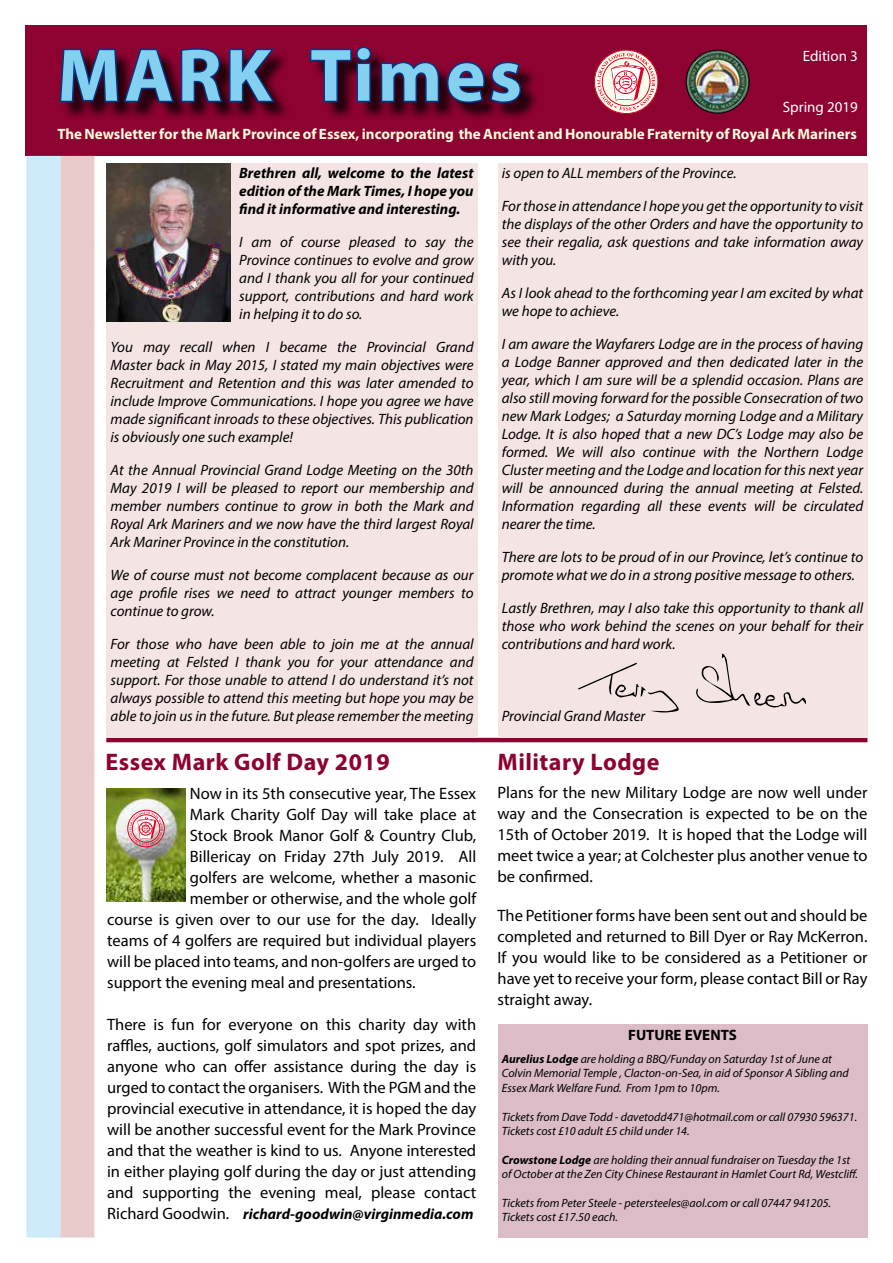
<style>
.page{position:relative;width:893px;height:1263px;background:#fff}
.page>*{position:absolute;margin:0;border:0;box-sizing:border-box;transform-origin:0 0}
.t1{font:700 75px "Myriad Pro";letter-spacing:.05em;color:#84d0f0}
.t2{font:700 24px "Myriad Pro";letter-spacing:.02em;color:#8d0231}
.t3{font:16.5px/21px "Myriad Pro";color:#000;text-align:justify}
.t4{font:italic 15px/18px "Myriad Pro";color:#000;text-align:justify}
.t5{font:italic 700 15px/18px "Myriad Pro";color:#000;text-align:justify}
.t6{font:700 15px "Myriad Pro";color:#fffbdb}
.t7{font:15px "Myriad Pro";color:#fff}
.t8{font:700 15px "Myriad Pro";color:#000}
.t9{font:italic 12px/14.4px "Myriad Pro";color:#000}
.s1{font-weight:400;font-style:normal;font-size:16.5px}
.s2{font-weight:700}
</style>
<div class="page">
<div style="left:26px;top:26px;width:841px;height:130px;background:#8d0231"></div>
<div style="left:26px;top:156px;width:34px;height:1081px;background:#ceebf9"></div>
<div style="left:60px;top:156px;width:34px;height:1081px;background:#e8cbca"></div>
<div style="left:594px;top:50px;width:64px;height:64px;border:2px solid #fffdef;border-radius:50%"></div>
<div style="left:594px;top:50px;width:64px;height:64px;border:1px solid #db001b;border-radius:50%"></div>
<svg style="left:597px;top:53px;width:58px;height:58px;background:#eaa8ac"></svg>
<img style="left:686px;top:50px;width:63px;height:63px;border-radius:31px">
<div style="left:686px;top:50px;width:63px;height:63px;border:1px solid #000;border-radius:50%"></div>
<div style="left:63px;top:50px;width:476px;height:71px;background:#000;opacity:.75"></div>
<svg style="left:59px;top:48px;width:218px;height:56px"></svg>
<svg style="left:308px;top:46px;width:65px;height:58px"></svg>
<svg style="left:379px;top:60px;width:144px;height:44px"></svg>
<hr style="left:106px;top:738px;width:761px;height:4px;background:#8d0231">
<div style="left:106px;top:163px;width:372px;height:575px;background:#f4e5e4"></div>
<div style="left:497px;top:163px;width:370px;height:575px;background:#f4e5e4"></div>
<img style="left:106px;top:164px;width:125px;height:158px">
<img style="left:107px;top:789px;width:79px;height:112px">
<div style="left:128px;top:810px;width:36px;height:37px;border:1px solid #db001b;border-radius:50%"></div>
<svg style="left:129px;top:812px;width:34px;height:33px"></svg>
<svg style="left:696px;top:654px;width:109px;height:54px"></svg>
<svg style="left:578px;top:663px;width:101px;height:50px"></svg>
<div style="left:497px;top:1024px;width:370px;height:213px;background:#dcbdc7"></div>
<h1 class="t1" style="left:57px;top:27px;width:466px">MARK Times</h1>
<p class="t7" style="left:803px;top:46px;width:57px">Edition 3</p>
<p class="t7" style="left:783px;top:97px;width:77px">Spring 2019</p>
<p class="t6" style="left:57px;top:124px;width:801px">The Newsletter for the Mark Province of Essex, incorporating the Ancient and Honourable Fraternity of Royal Ark Mariners</p>
<p class="t5" style="left:239px;top:164px;width:236px">Brethren all, welcome to the latest edition of the Mark Times, I hope you find it informative and interesting.</p>
<p class="t4" style="left:239px;top:233px;width:236px">I am of course pleased to say the Province continues to evolve and grow and I thank you all for your continued support, contributions and hard work in helping it to do so.</p>
<p class="t4" style="left:111px;top:338px;width:365px">You may recall when I became the Provincial Grand Master back in May 2015, I stated my main objectives were Recruitment and Retention and this was later amended to include Improve Communications. I hope you agree we have made significant inroads to these objectives. This publication is obviously one such example!</p>
<p class="t4" style="left:111px;top:461px;width:365px">At the Annual Provincial Grand Lodge Meeting on the 30th May 2019 I will be pleased to report our membership and member numbers continue to grow in both the Mark and Royal Ark Mariners and we now have the third largest Royal Ark Mariner Province in the constitution.</p>
<p class="t4" style="left:111px;top:566px;width:365px">We of course must not become complacent because as our age profile rises we need to attract younger members to continue to grow.</p>
<p class="t4" style="left:111px;top:635px;width:365px">For those who have been able to join me at the annual meeting at Felsted I thank you for your attendance and support. For those unable to attend I do understand it’s not always possible to attend this meeting but hope you may be able to join us in the future. But please remember the meeting</p>
<h2 class="t2" style="left:105px;top:746px;width:286px">Essex Mark Golf Day 2019</h2>
<p class="t3" style="left:190px;top:783px;width:288px">Now in its 5th consecutive year, The Essex</p>
<p class="t3" style="left:190px;top:804px;width:288px">Mark Charity Golf Day will take place at</p>
<p class="t3" style="left:190px;top:825px;width:288px">Stock Brook Manor Golf &amp; Country Club,</p>
<p class="t3" style="left:190px;top:846px;width:288px">Billericay on Friday 27th July 2019. All</p>
<p class="t3" style="left:190px;top:867px;width:288px">golfers are welcome, whether a masonic</p>
<p class="t3" style="left:190px;top:888px;width:288px">member or otherwise, and the whole golf</p>
<p class="t3" style="left:107px;top:909px;width:371px">course is given over to our use for the day. Ideally</p>
<p class="t3" style="left:107px;top:930px;width:371px">teams of 4 golfers are required but individual players</p>
<p class="t3" style="left:107px;top:951px;width:371px">will be placed into teams, and non-golfers are urged to</p>
<p class="t3" style="left:107px;top:972px;width:310px">support the evening meal and presentations.</p>
<p class="t3" style="left:107px;top:1014px;width:371px">There is fun for everyone on this charity day with raffles, auctions, golf simulators and spot prizes, and anyone who can offer assistance during the day is urged to contact the organisers. With the PGM and the provincial executive in attendance, it is hoped the day will be another successful event for the Mark Province and that the weather is kind to us. Anyone interested in either playing golf during the day or just attending and supporting the evening meal, please contact</p>
<p class="t5" style="left:107px;top:1204px;width:368px"><span class="s1">Richard Goodwin.</span> richard-goodwin@virginmedia.com</p>
<p class="t4" style="left:502px;top:164px;width:236px">is open to ALL members of the Province.</p>
<p class="t4" style="left:502px;top:197px;width:363px">For those in attendance I hope you get the opportunity to visit the displays of the other Orders and have the opportunity to see their regalia, ask questions and take information away with you.</p>
<p class="t4" style="left:502px;top:284px;width:363px">As I look ahead to the forthcoming year I am excited by what we hope to achieve.</p>
<p class="t4" style="left:502px;top:335px;width:363px">I am aware the Wayfarers Lodge are in the process of having a Lodge Banner approved and then dedicated later in the year, which I am sure will be a splendid occasion. Plans are also still moving forward for the possible Consecration of two new Mark Lodges; a Saturday morning Lodge and a Military Lodge. It is also hoped that a new DC’s Lodge may also be formed. We will also continue with the Northern Lodge Cluster meeting and the Lodge and location for this next year will be announced during the annual meeting at Felsted.<br>Information regarding all these events will be circulated nearer the time.</p>
<p class="t4" style="left:502px;top:548px;width:363px">There are lots to be proud of in our Province, let’s continue to promote what we do in a strong positive message to others.</p>
<p class="t4" style="left:502px;top:599px;width:363px">Lastly Brethren, may I also take this opportunity to thank all those who work behind the scenes on your behalf for their contributions and hard work.</p>
<p class="t4" style="left:502px;top:707px;width:145px">Provincial Grand Master</p>
<h2 class="t2" style="left:497px;top:746px;width:163px">Military Lodge</h2>
<p class="t3" style="left:497px;top:782px;width:371px">Plans for the new Military Lodge are now well under way and the Consecration is expected to be on the 15th of October 2019. It is hoped that the Lodge will meet twice a year; at Colchester plus another venue to be confirmed.</p>
<p class="t3" style="left:497px;top:905px;width:371px">The Petitioner forms have been sent out and should be completed and returned to Bill Dyer or Ray McKerron.<br>If you would like to be considered as a Petitioner or have yet to receive your form, please contact Bill or Ray straight away.</p>
<p class="t8" style="left:628px;top:1025px;width:110px">FUTURE EVENTS</p>
<p class="t9" style="left:502px;top:1051px;width:349px"><span class="s2">Aurelius Lodge</span> are holding a BBQ/Funday on Saturday 1st of June at<br>Colvin Memorial Temple , Clacton-on-Sea, in aid of Sponsor A Sibling and<br>Essex Mark Welfare Fund. From 1pm to 10pm.</p>
<p class="t9" style="left:502px;top:1109px;width:357px">Tickets from Dave Todd - davetodd471@hotmail.com or call 07930 596371.<br>Tickets cost £10 adult £5 child under 14.</p>
<p class="t9" style="left:502px;top:1152px;width:358px"><span class="s2">Crowstone Lodge</span> are holding their annual fundraiser on Tuesday the 1st of October at the Zen City Chinese Restaurant in Hamlet Court Rd, Westcliff.</p>
<p class="t9" style="left:502px;top:1195px;width:331px">Tickets from Peter Steele - petersteeles@aol.com or call 07447 941205.<br>Tickets cost £17.50 each.</p>
</div>
